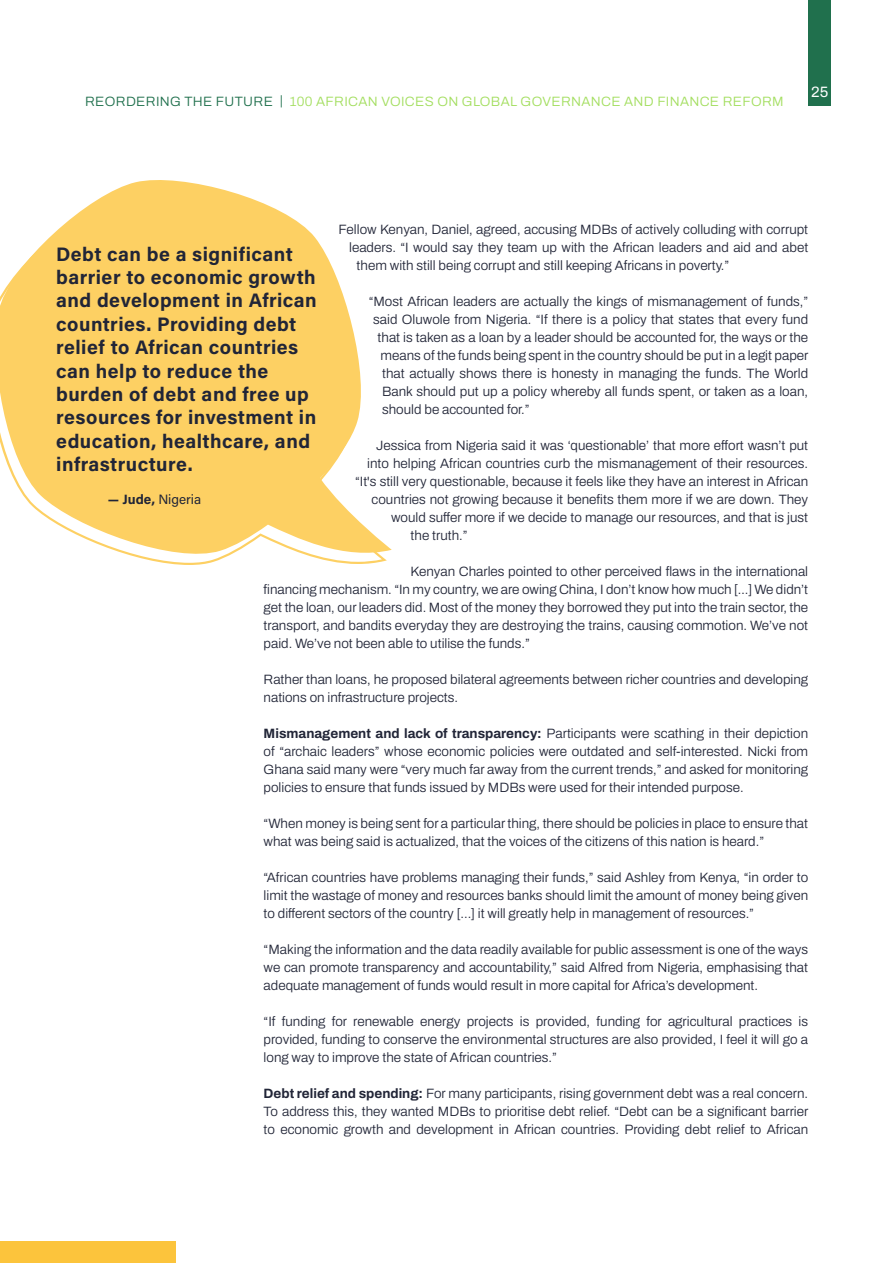
<style>
.page{position:relative;width:893px;height:1263px;background:#fff}
.page>*{position:absolute;margin:0;border:0;box-sizing:border-box;transform-origin:0 0}
.t1{font:700 19.5px/23.4px "Acumin Pro";letter-spacing:.025em;color:#212537}
.t2{font:15px "Archivo";color:#fff}
.t3{font:300 13.5px/18px "Archivo";color:#212537;text-align:justify}
.t4{font:300 13.5px "Archivo";letter-spacing:.025em;color:#a3de5f}
.t5{font:13.5px "Acumin Pro";letter-spacing:-.005em;color:#212537}
.s1{color:#20704d}
.s2{font-weight:700}
</style>
<div class="page">
<div style="left:809px;top:0;width:22px;height:106px;background:#20704d"></div>
<div style="left:0;top:1242px;width:175px;height:21px;background:#fcc43c"></div>
<svg style="left:117px;top:180px;width:275px;height:371px"></svg>
<svg style="left:0;top:189px;width:387px;height:376px;fill:#fdd063"></svg>
<p class="t4" style="left:85px;top:92px;width:700px"><span class="s1">REORDERING THE FUTURE |</span> 100 AFRICAN VOICES ON GLOBAL GOVERNANCE AND FINANCE REFORM</p>
<p class="t2" style="left:811px;top:81px;width:19px">25</p>
<p class="t3" style="left:339px;top:220px;width:471px">Fellow Kenyan, Daniel, agreed, accusing MDBs of actively colluding with corrupt</p>
<p class="t3" style="left:349px;top:238px;width:461px">leaders. “I would say they team up with the African leaders and aid and abet</p>
<p class="t3" style="left:357px;top:256px;width:374px">them with still being corrupt and still keeping Africans in poverty.”</p>
<p class="t3" style="left:369px;top:292px;width:441px">“Most African leaders are actually the kings of mismanagement of funds,”</p>
<p class="t3" style="left:373px;top:310px;width:437px">said Oluwole from Nigeria. “If there is a policy that states that every fund</p>
<p class="t3" style="left:378px;top:328px;width:432px">that is taken as a loan by a leader should be accounted for, the ways or the</p>
<p class="t3" style="left:381px;top:346px;width:429px">means of the funds being spent in the country should be put in a legit paper</p>
<p class="t3" style="left:382px;top:364px;width:428px">that actually shows there is honesty in managing the funds. The World</p>
<p class="t3" style="left:382px;top:382px;width:427px">Bank should put up a policy whereby all funds spent, or taken as a loan,</p>
<p class="t3" style="left:382px;top:400px;width:149px">should be accounted for.”</p>
<p class="t3" style="left:376px;top:436px;width:433px">Jessica from Nigeria said it was ‘questionable’ that more effort wasn’t put</p>
<p class="t3" style="left:367px;top:454px;width:443px">into helping African countries curb the mismanagement of their resources.</p>
<p class="t3" style="left:355px;top:472px;width:455px">“It's still very questionable, because it feels like they have an interest in African</p>
<p class="t3" style="left:372px;top:490px;width:438px">countries not growing because it benefits them more if we are down. They</p>
<p class="t3" style="left:391px;top:508px;width:419px">would suffer more if we decide to manage our resources, and that is just</p>
<p class="t3" style="left:411px;top:526px;width:58px">the truth.”</p>
<p class="t3" style="left:264px;top:562px;width:546px;text-indent:147px">Kenyan Charles pointed to other perceived flaws in the international financing mechanism. “In my country, we are owing China, I don’t know how much […] We didn’t get the loan, our leaders did. Most of the money they borrowed they put into the train sector, the transport, and bandits everyday they are destroying the trains, causing commotion. We’ve not paid. We’ve not been able to utilise the funds.”</p>
<p class="t3" style="left:264px;top:670px;width:546px">Rather than loans, he proposed bilateral agreements between richer countries and developing nations on infrastructure projects.</p>
<p class="t3" style="left:264px;top:724px;width:546px"><span class="s2">Mismanagement and lack of transparency:</span> Participants were scathing in their depiction of “archaic leaders” whose economic policies were outdated and self-interested. Nicki from Ghana said many were “very much far away from the current trends,” and asked for monitoring policies to ensure that funds issued by MDBs were used for their intended purpose.</p>
<p class="t3" style="left:264px;top:814px;width:546px">“When money is being sent for a particular thing, there should be policies in place to ensure that what was being said is actualized, that the voices of the citizens of this nation is heard.”</p>
<p class="t3" style="left:264px;top:868px;width:546px">“African countries have problems managing their funds,” said Ashley from Kenya, “in order to limit the wastage of money and resources banks should limit the amount of money being given to different sectors of the country [...] it will greatly help in management of resources.”</p>
<p class="t3" style="left:264px;top:940px;width:546px">“Making the information and the data readily available for public assessment is one of the ways we can promote transparency and accountability,” said Alfred from Nigeria, emphasising that adequate management of funds would result in more capital for Africa’s development.</p>
<p class="t3" style="left:264px;top:1012px;width:546px">“If funding for renewable energy projects is provided, funding for agricultural practices is provided, funding to conserve the environmental structures are also provided, I feel it will go a long way to improve the state of African countries.”</p>
<p class="t3" style="left:264px;top:1084px;width:546px"><span class="s2">Debt relief and spending:</span> For many participants, rising government debt was a real concern.<br>To address this, they wanted MDBs to prioritise debt relief. “Debt can be a significant barrier to economic growth and development in African countries. Providing debt relief to African</p>
<p class="t1" style="left:56px;top:241px;width:262px">Debt can be a significant barrier to economic growth and development in African countries. Providing debt relief to African countries can help to reduce the burden of debt and free up resources for investment in education, healthcare, and infrastructure.</p>
<p class="t5" style="left:108px;top:490px;width:95px"><span class="s2">― Jude,</span> Nigeria</p>
</div>
